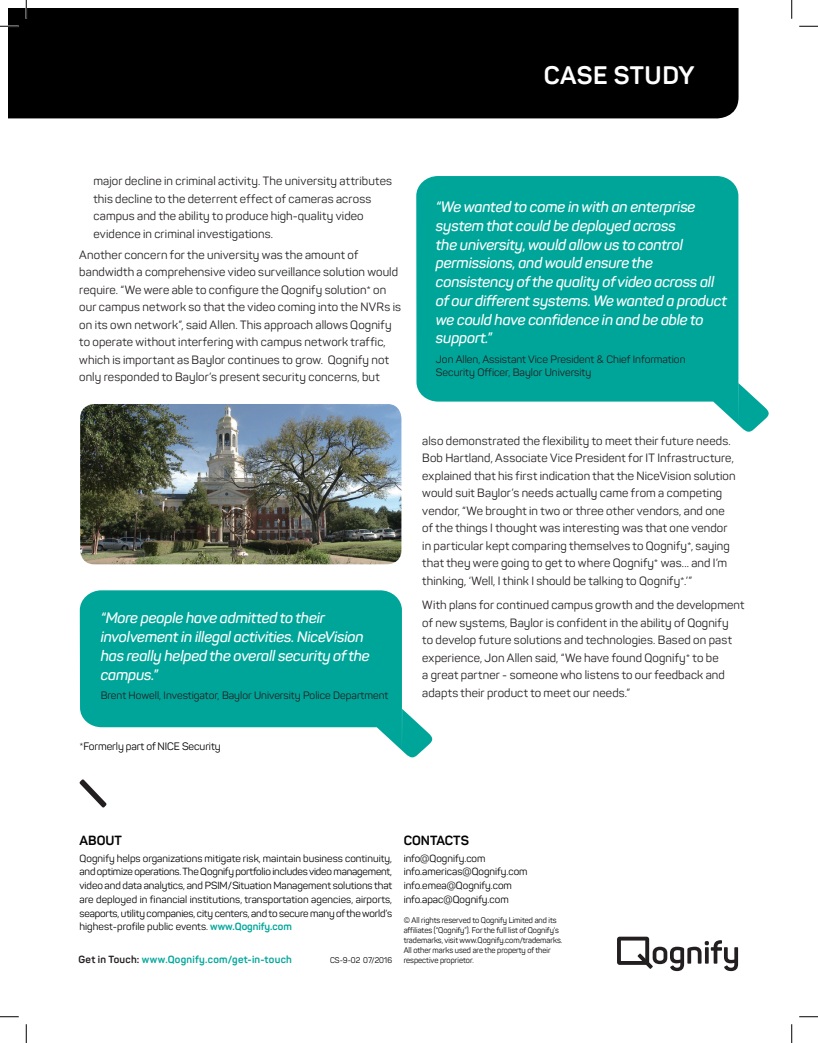
<style>
.page{position:relative;width:818px;height:1043px;background:#fff}
.page>*{position:absolute;margin:0;border:0;box-sizing:border-box;transform-origin:0 0}
.t1{font:700 25px "Panton";letter-spacing:.02em;color:#fff}
.t2{font:italic 600 15px/18.8px "Panton";letter-spacing:-.01em;color:#fff}
.t3{font:700 13.12px "Panton";color:#000001}
.t4{font:11.88px/17.5px "Panton";letter-spacing:.01em;color:#231f20}
.t5{font:10.62px/12.8px "Panton";color:#231f20}
.t6{font:10.62px "Panton";letter-spacing:-.005em;color:#000001}
.t7{font:10.25px/13.8px "Panton";color:#000001;text-align:justify}
.t8{font:700 10.25px "Panton";letter-spacing:.025em;color:#00a59a}
.t9{font:8.12px/10px "Panton";color:#000001;scale:.95 1}
.s1{font-weight:700;color:#00a59a}
.s2{color:#231f20}
</style>
<div class="page">
<div style="left:9px;top:9px;width:729px;height:109px;background:#000001"></div>
<svg style="left:79px;top:779px;width:28px;height:28px"></svg>
<svg style="left:617px;top:936px;width:121px;height:35px"></svg>
<img style="left:80px;top:404px;width:321px;height:160px">
<svg style="left:416px;top:176px;width:353px;height:256px;fill:#00a59a"></svg>
<svg style="left:80px;top:590px;width:353px;height:168px;fill:#00a59a"></svg>
<svg style="left:0;top:25px;width:19px;height:2px"></svg>
<svg style="left:799px;top:25px;width:19px;height:2px"></svg>
<svg style="left:0;top:1016px;width:19px;height:1px"></svg>
<svg style="left:799px;top:1016px;width:19px;height:1px"></svg>
<svg style="left:25px;top:0;width:2px;height:19px"></svg>
<svg style="left:25px;top:1024px;width:2px;height:18px"></svg>
<svg style="left:791px;top:0;width:1px;height:19px"></svg>
<svg style="left:791px;top:1024px;width:1px;height:18px"></svg>
<h1 class="t1" style="left:544px;top:59px;width:152px">CASE STUDY</h1>
<p class="t4" style="left:93px;top:172px;width:300px">major decline in criminal activity. The university attributes this decline to the deterrent effect of cameras across campus and the ability to produce high-quality video evidence in criminal investigations.</p>
<p class="t4" style="left:79px;top:246px;width:323px">Another concern for the university was the amount of bandwidth a comprehensive video surveillance solution would require. “We were able to configure the Qognify solution* on our campus network so that the video coming into the NVRs is on its own network”, said Allen. This approach allows Qognify to operate without interfering with campus network traffic, which is important as Baylor continues to grow. Qognify not only responded to Baylor’s present security concerns, but</p>
<p class="t2" style="left:101px;top:608px;width:271px">“More people have admitted to their involvement in illegal activities. NiceVision has really helped the overall security of the campus.”</p>
<p class="t5" style="left:101px;top:689px;width:289px">Brent Howell, Investigator, Baylor University Police Department</p>
<p class="t6" style="left:79px;top:740px;width:143px">*Formerly part of NICE Security</p>
<p class="t2" style="left:436px;top:197px;width:292px">“We wanted to come in with an enterprise system that could be deployed across<br>the university, would allow us to control permissions, and would ensure the consistency of the quality of video across all of our different systems. We wanted a product we could have confidence in and be able to support.”</p>
<p class="t5" style="left:436px;top:353px;width:251px">Jon Allen, Assistant Vice President &amp; Chief Information<br>Security Officer, Baylor University</p>
<p class="t4" style="left:422px;top:431px;width:315px">also demonstrated the flexibility to meet their future needs.<br>Bob Hartland, Associate Vice President for IT Infrastructure, explained that his first indication that the NiceVision solution would suit Baylor’s needs actually came from a competing vendor, “We brought in two or three other vendors, and one of the things I thought was interesting was that one vendor in particular kept comparing themselves to Qognify*, saying that they were going to get to where Qognify* was... and I’m thinking, ‘Well, I think I should be talking to Qognify*.’”</p>
<p class="t4" style="left:422px;top:596px;width:324px">With plans for continued campus growth and the development of new systems, Baylor is confident in the ability of Qognify<br>to develop future solutions and technologies. Based on past experience, Jon Allen said, “We have found Qognify* to be<br>a great partner - someone who listens to our feedback and adapts their product to meet our needs.”</p>
<p class="t3" style="left:79px;top:832px;width:44px">ABOUT</p>
<p class="t7" style="left:79px;top:851px;width:314px">Qognify helps organizations mitigate risk, maintain business continuity, and optimize operations. The Qognify portfolio includes video management, video and data analytics, and PSIM/Situation Management solutions that are deployed in financial institutions, transportation agencies, airports, seaports, utility companies, city centers, and to secure many of the world’s highest-profile public events. <span class="s1">www.Qognify.com</span></p>
<p class="t8" style="left:78px;top:953px;width:215px"><span class="s2">Get in Touch:</span> www.Qognify.com/get-in-touch</p>
<p class="t9" style="left:330px;top:955px;width:67px">CS-9-02 07/2016</p>
<p class="t3" style="left:403px;top:832px;width:67px">CONTACTS</p>
<p class="t7" style="left:403px;top:851px;width:125px;text-align:left">info@Qognify.com info.americas@Qognify.com info.emea@Qognify.com info.apac@Qognify.com</p>
<p class="t9" style="left:403px;top:915px;width:168px">© All rights reserved to Qognify Limited and its affiliates (“Qognify”). For the full list of Qognify’s trademarks, visit www.Qognify.com/trademarks.<br>All other marks used are the property of their respective proprietor.</p>
</div>
